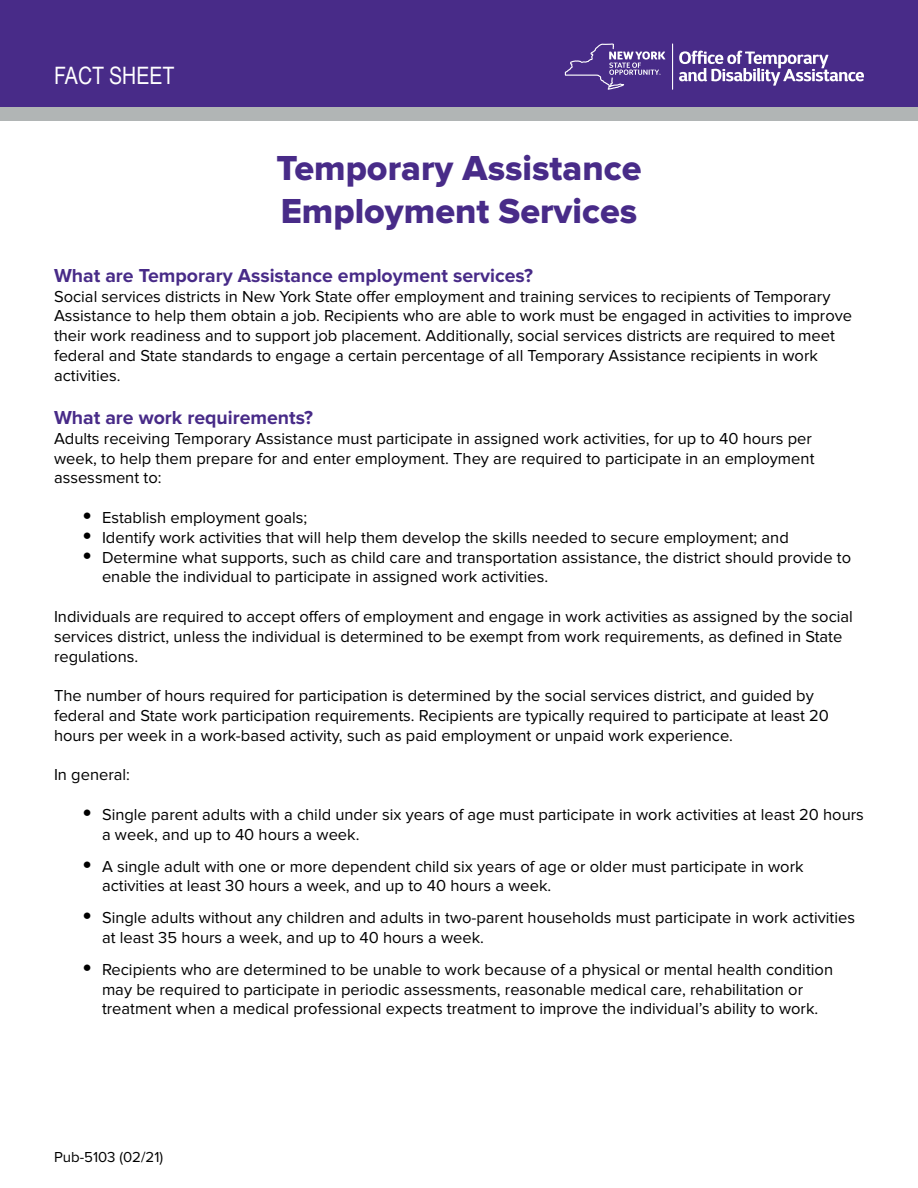
<style>
.page{position:relative;width:918px;height:1188px;background:#fff}
.page>*{position:absolute;margin:0;border:0;box-sizing:border-box;transform-origin:0 0}
.t1{font:36px "Proxima Nova Extrabld";color:#482b88}
.t2{font:24px "Arial Narrow";color:#fff}
.t3{font:700 19.5px "Proxima Nova";color:#482b88}
.t4{font:16.5px/19.8px "Proxima Nova";color:#000}
.t5{font:15px "Proxima Nova";color:#000}
.s1{font-size:30px}
</style>
<div class="page">
<div style="left:0;top:0;width:918px;height:120px;background:#482b88"></div>
<svg style="left:679px;top:51px;width:185px;height:35px"></svg>
<hr style="left:672px;top:43px;width:1px;height:47px;background:#fff">
<svg style="left:565px;top:43px;width:100px;height:47px"></svg>
<div style="left:0;top:107px;width:918px;height:14px;background:#b1b5b5"></div>
<p class="t2" style="left:54px;top:58px;width:122px">FACT SHEET</p>
<h1 class="t1" style="left:277px;top:151px;width:366px">Temporary Assistance</h1>
<h1 class="t1" style="left:281px;top:194px;width:358px">Employment Services</h1>
<h2 class="t3" style="left:54px;top:264px;width:480px">What are Temporary Assistance employment services?</h2>
<p class="t4" style="left:54px;top:286px;width:800px">Social services districts in New York State offer employment and training services to recipients of Temporary Assistance to help them obtain a job. Recipients who are able to work must be engaged in activities to improve their work readiness and to support job placement. Additionally, social services districts are required to meet federal and State standards to engage a certain percentage of all Temporary Assistance recipients in work activities.</p>
<h2 class="t3" style="left:54px;top:406px;width:261px">What are work requirements?</h2>
<p class="t4" style="left:54px;top:429px;width:762px">Adults receiving Temporary Assistance must participate in assigned work activities, for up to 40 hours per week, to help them prepare for and enter employment. They are required to participate in an employment assessment to:</p>
<p class="t4" style="left:82px;top:508px;width:227px"><span class="s1">•</span> Establish employment goals;</p>
<p class="t4" style="left:82px;top:528px;width:709px"><span class="s1">•</span> Identify work activities that will help them develop the skills needed to secure employment; and</p>
<p class="t4" style="left:102px;top:547px;width:751px;text-indent:-20px"><span class="s1">•</span> Determine what supports, such as child care and transportation assistance, the district should provide to enable the individual to participate in assigned work activities.</p>
<p class="t4" style="left:54px;top:607px;width:801px">Individuals are required to accept offers of employment and engage in work activities as assigned by the social services district, unless the individual is determined to be exempt from work requirements, as defined in State regulations.</p>
<p class="t4" style="left:54px;top:686px;width:776px">The number of hours required for participation is determined by the social services district, and guided by federal and State work participation requirements. Recipients are typically required to participate at least 20 hours per week in a work-based activity, such as paid employment or unpaid work experience.</p>
<p class="t4" style="left:54px;top:765px;width:78px">In general:</p>
<p class="t4" style="left:102px;top:805px;width:763px;text-indent:-20px"><span class="s1">•</span> Single parent adults with a child under six years of age must participate in work activities at least 20 hours a week, and up to 40 hours a week.</p>
<p class="t4" style="left:102px;top:856px;width:703px;text-indent:-20px"><span class="s1">•</span> A single adult with one or more dependent child six years of age or older must participate in work activities at least 30 hours a week, and up to 40 hours a week.</p>
<p class="t4" style="left:102px;top:908px;width:755px;text-indent:-20px"><span class="s1">•</span> Single adults without any children and adults in two-parent households must participate in work activities at least 35 hours a week, and up to 40 hours a week.</p>
<p class="t4" style="left:82px;top:960px;width:753px;text-align:center"><span class="s1">•</span> Recipients who are determined to be unable to work because of a physical or mental health condition may be required to participate in periodic assessments, reasonable medical care, rehabilitation or treatment when a medical professional expects treatment to improve the individual’s ability to work.</p>
<p class="t5" style="left:54px;top:1148px;width:111px">Pub-5103 (02/21)</p>
</div>
